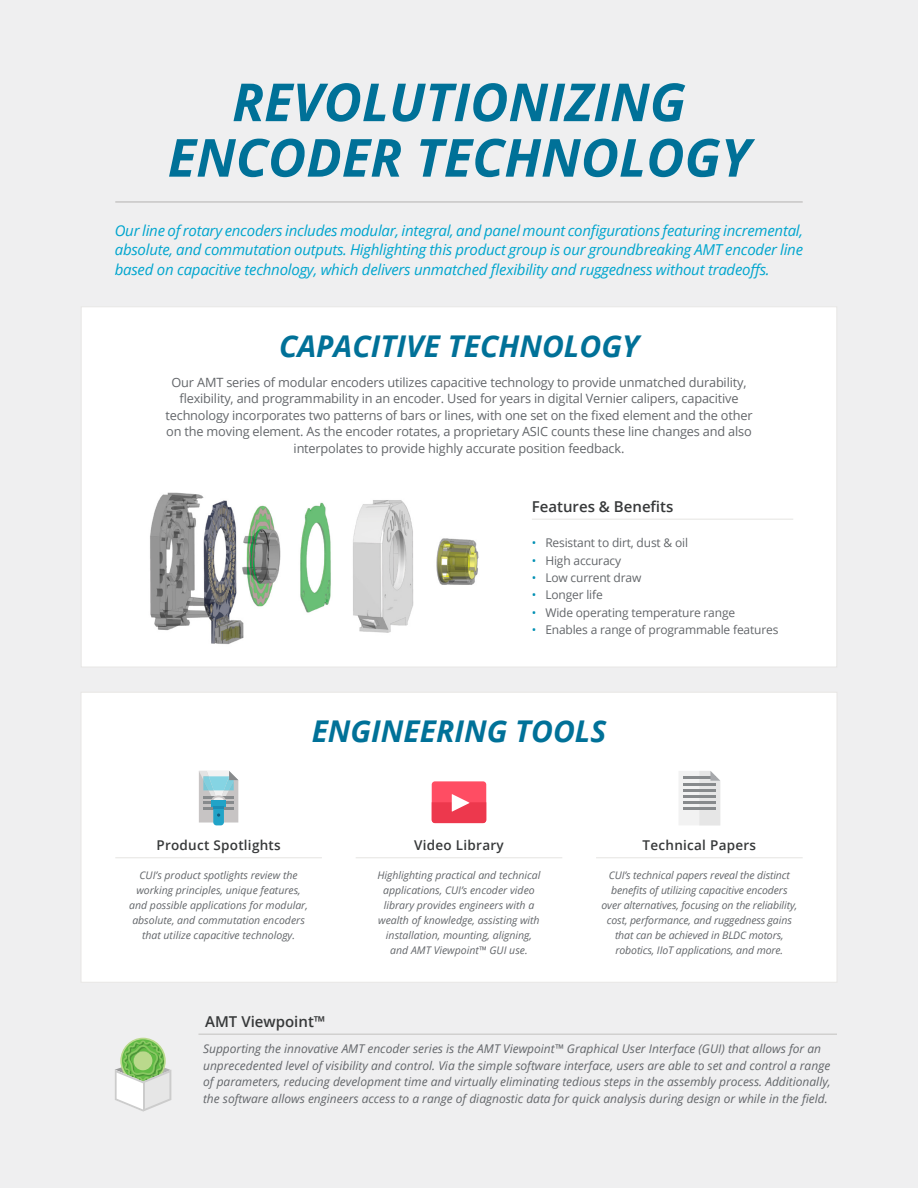
<style>
.page{position:relative;width:918px;height:1188px;background:#efeff0}
.page>*{position:absolute;margin:0;border:0;box-sizing:border-box;transform-origin:0 0}
.t1{font:italic 700 52.5px/55.5px "Open Sans";color:#007198;text-align:center}
.t2{font:italic 700 30px "Open Sans";color:#007198}
.t3{font:italic 15px/19.5px "Open Sans";letter-spacing:-.015em;color:#00a5ce;text-align:justify}
.t4{font:600 15px "Open Sans";color:#37393a}
.t5{font:600 13.5px "Open Sans";letter-spacing:.02em;color:#37393a}
.t6{font:12.75px/16.5px "Open Sans";letter-spacing:-.015em;color:#63666a;text-align:center}
.t7{font:italic 12px/16.5px "Open Sans";color:#63666a}
.t8{font:12px "Open Sans";letter-spacing:-.015em;color:#63666a}
.t9{font:italic 10.5px/15px "Open Sans";color:#63666a;text-align:center}
.s1{color:#0090b3}
</style>
<div class="page">
<div style="left:81px;top:307px;width:756px;height:360px;background:#fff;border:1px solid #e8e7e5"></div>
<img style="left:150px;top:492px;width:329px;height:153px">
<hr style="left:532px;top:519px;width:261px;height:1px;background:#e8e7e5">
<svg style="left:115px;top:1039px;width:56px;height:73px"></svg>
<hr style="left:115px;top:201px;width:688px;height:2px;background:#c7c6c5">
<hr style="left:198px;top:1034px;width:639px;height:1px;background:#c7c6c5">
<div style="left:81px;top:692px;width:756px;height:289px;background:#fff"></div>
<hr style="left:356px;top:857px;width:206px;height:1px;background:#e8e7e5">
<hr style="left:596px;top:857px;width:207px;height:1px;background:#e8e7e5">
<hr style="left:115px;top:857px;width:207px;height:1px;background:#e8e7e5">
<svg style="left:679px;top:771px;width:41px;height:54px"></svg>
<svg style="left:199px;top:771px;width:39px;height:54px"></svg>
<div style="left:432px;top:781px;width:54px;height:42px;background:#ff4d63;border-radius:3px"></div>
<svg style="left:432px;top:794px;width:54px;height:29px"></svg>
<h1 class="t1" style="left:168px;top:73px;width:584px">REVOLUTIONIZING<br>ENCODER TECHNOLOGY</h1>
<p class="t3" style="left:115px;top:220px;width:690px">Our line of rotary encoders includes modular, integral, and panel mount configurations featuring incremental, absolute, and commutation outputs. Highlighting this product group is our groundbreaking AMT encoder line based on capacitive technology, which delivers unmatched flexibility and ruggedness without tradeoffs.</p>
<h2 class="t2" style="left:279px;top:324px;width:361px">CAPACITIVE TECHNOLOGY</h2>
<p class="t6" style="left:165px;top:373px;width:589px">Our AMT series of modular encoders utilizes capacitive technology to provide unmatched durability, flexibility, and programmability in an encoder. Used for years in digital Vernier calipers, capacitive technology incorporates two patterns of bars or lines, with one set on the fixed element and the other on the moving element. As the encoder rotates, a proprietary ASIC counts these line changes and also interpolates to provide highly accurate position feedback.</p>
<h3 class="t4" style="left:532px;top:496px;width:143px">Features &amp; Benefits</h3>
<p class="t8" style="left:532px;top:535px;width:158px"><span class="s1">•</span> Resistant to dirt, dust &amp; oil</p>
<p class="t8" style="left:532px;top:552px;width:91px"><span class="s1">•</span> High accuracy</p>
<p class="t8" style="left:532px;top:569px;width:111px"><span class="s1">•</span> Low current draw</p>
<p class="t8" style="left:532px;top:587px;width:72px"><span class="s1">•</span> Longer life</p>
<p class="t8" style="left:532px;top:604px;width:205px"><span class="s1">•</span> Wide operating temperature range</p>
<p class="t8" style="left:532px;top:622px;width:248px"><span class="s1">•</span> Enables a range of programmable features</p>
<h2 class="t2" style="left:312px;top:710px;width:296px">ENGINEERING TOOLS</h2>
<p class="t5" style="left:156px;top:836px;width:126px">Product Spotlights</p>
<p class="t9" style="left:129px;top:867px;width:180px">CUI’s product spotlights review the working principles, unique features, and possible applications for modular, absolute, and commutation encoders that utilize capacitive technology.</p>
<p class="t5" style="left:414px;top:836px;width:91px">Video Library</p>
<p class="t9" style="left:377px;top:867px;width:165px">Highlighting practical and technical applications, CUI’s encoder video library provides engineers with a wealth of knowledge, assisting with installation, mounting, aligning, and AMT Viewpoint™ GUI use.</p>
<p class="t5" style="left:643px;top:836px;width:115px">Technical Papers</p>
<p class="t9" style="left:601px;top:867px;width:197px">CUI’s technical papers reveal the distinct benefits of utilizing capacitive encoders over alternatives, focusing on the reliability, cost, performance, and ruggedness gains that can be achieved in BLDC motors, robotics, IIoT applications, and more.</p>
<h3 class="t4" style="left:205px;top:1011px;width:122px">AMT Viewpoint™</h3>
<p class="t7" style="left:203px;top:1040px;width:629px">Supporting the innovative AMT encoder series is the AMT Viewpoint™ Graphical User Interface (GUI) that allows for an unprecedented level of visibility and control. Via the simple software interface, users are able to set and control a range of parameters, reducing development time and virtually eliminating tedious steps in the assembly process. Additionally, the software allows engineers access to a range of diagnostic data for quick analysis during design or while in the field.</p>
</div>
